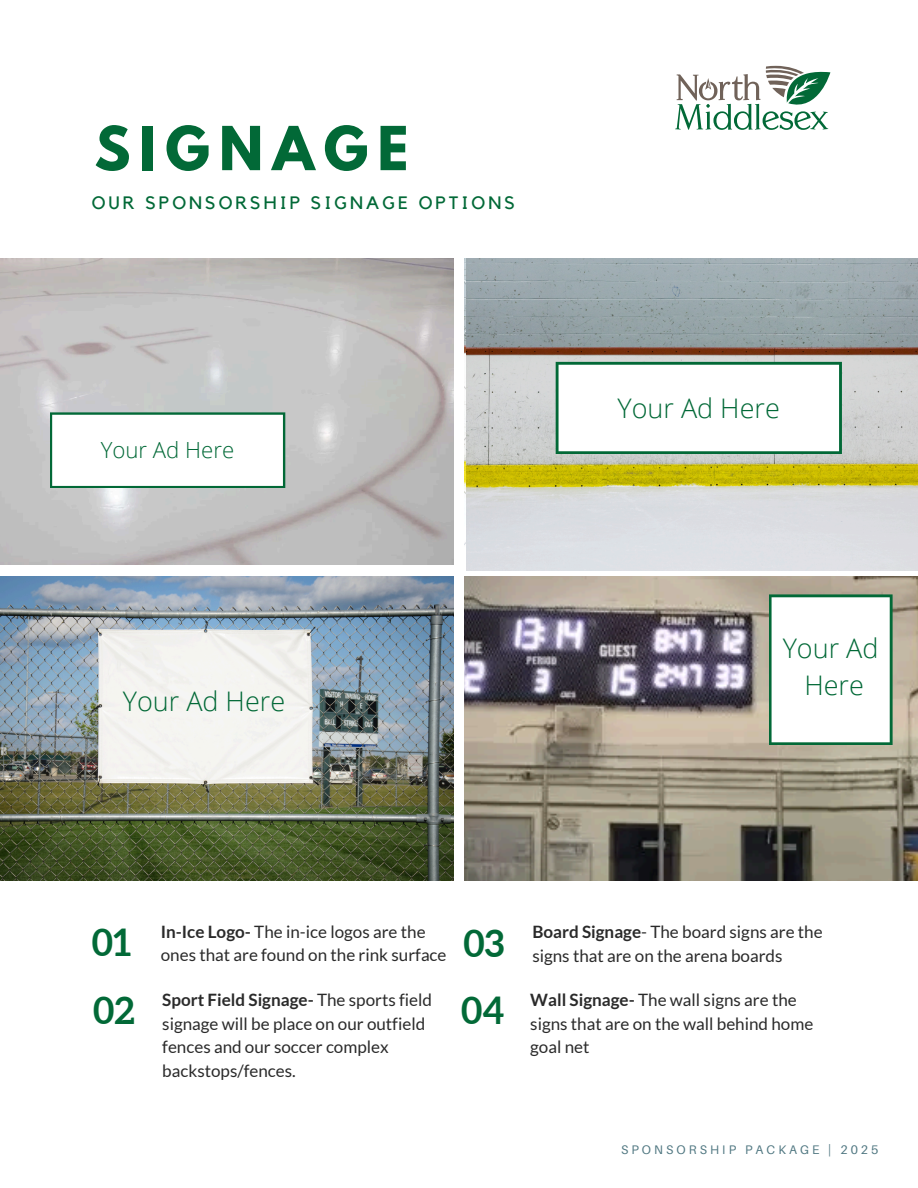
<style>
.page{position:relative;width:918px;height:1188px;background:#fff}
.page>*{position:absolute;margin:0;border:0;box-sizing:border-box;transform-origin:0 0}
.t1{font:700 53.7px "League Spartan";letter-spacing:.17em;color:#026937}
.t2{font:700 37.35px "Aleo";color:#026937}
.t3{font:300 27px/37.2px "Open Sans";color:#026937;text-align:center}
.t4{font:300 22.2px "Open Sans";color:#026937}
.t5{font:17.85px "Kollektif";letter-spacing:.17em;color:#026937}
.t6{font:17.1px/23.7px "Lato";color:#2a2a2a}
.t7{font:12.45px "Aileron";letter-spacing:.25em;color:#517882}
.s1{font-weight:700}
</style>
<div class="page">
<img style="left:465px;top:576px;width:453px;height:305px">
<img style="left:0;top:576px;width:453px;height:305px">
<svg style="left:769px;top:594px;width:124px;height:151px"></svg>
<img style="left:467px;top:259px;width:451px;height:311px">
<svg style="left:556px;top:362px;width:286px;height:92px"></svg>
<svg style="left:50px;top:412px;width:235px;height:76px"></svg>
<svg style="left:675px;top:66px;width:155px;height:64px"></svg>
<p class="t1" style="left:94px;top:122px;width:316px">SIGNAGE</p>
<p class="t5" style="left:92px;top:195px;width:424px">OUR SPONSORSHIP SIGNAGE OPTIONS</p>
<h4 class="t4" style="left:101px;top:434px;width:135px">Your Ad Here</h4>
<p class="t3" style="left:123px;top:682px;width:164px">Your Ad Here</p>
<h4 class="t3" style="left:618px;top:388px;width:164px">Your Ad Here</h4>
<p class="t3" style="left:783px;top:629px;width:97px">Your Ad<br>Here</p>
<h1 class="t2" style="left:92px;top:921px;width:41px">01</h1>
<p class="t2" style="left:93px;top:989px;width:43px">02</p>
<h3 class="t6" style="left:161px;top:919px;width:287px"><span class="s1">In-Ice Logo-</span> The in-ice logos are the ones that are found on the rink surface</h3>
<h2 class="t6" style="left:162px;top:987px;width:271px"><span class="s1">Sport Field Signage-</span> The sports field signage will be place on our outfield fences and our soccer complex backstops/fences.</h2>
<p class="t2" style="left:463px;top:922px;width:43px">03</p>
<h2 class="t6" style="left:532px;top:920px;width:292px"><span class="s1">Board Signage</span>- The board signs are the signs that are on the arena boards</h2>
<h2 class="t2" style="left:461px;top:989px;width:45px">04</h2>
<p class="t6" style="left:530px;top:987px;width:285px"><span class="s1">Wall Signage-</span> The wall signs are the signs that are on the wall behind home goal net</p>
<h4 class="t7" style="left:621px;top:1142px;width:259px">SPONSORSHIP PACKAGE | 2025</h4>
</div>
